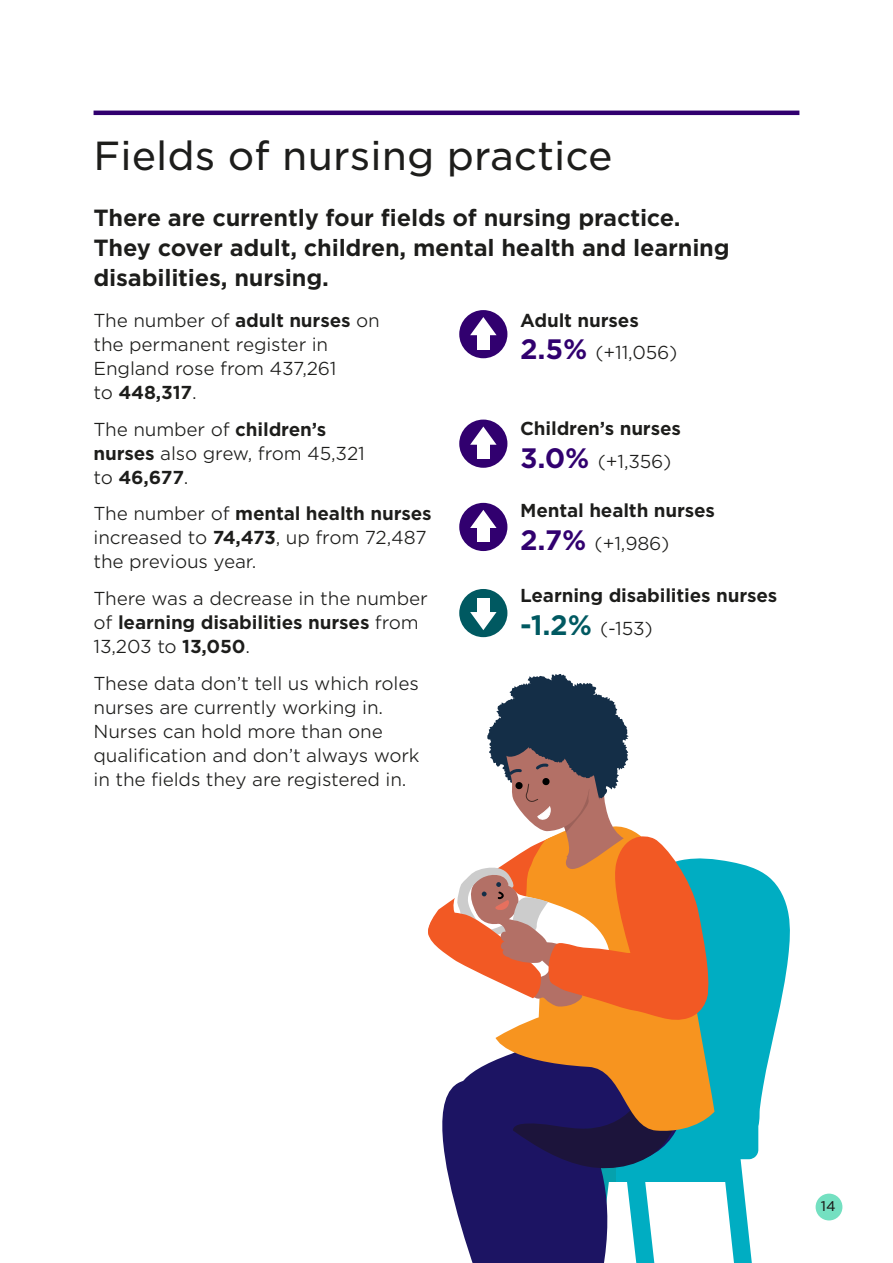
<style>
.page{position:relative;width:893px;height:1263px;background:#fff}
.page>*{position:absolute;margin:0;border:0;box-sizing:border-box;transform-origin:0 0}
.Heading{font:39px "Gotham S Sm";color:#1d1d1b}
.Lead_in{font:700 22.5px/30px "Gotham S Sm";letter-spacing:-.01em;color:#1d1d1b}
.Body_copy_split{font:300 18px/24px "Gotham S Sm";letter-spacing:-.01em;color:#1d1d1b}
.Body_copy_split-2{font:700 18px "Gotham S Sm";letter-spacing:-.01em;color:#1d1d1b}
.Stat_numbers_positiv{font:300 18px "Gotham S Sm";letter-spacing:-.01em;color:#1d1d1b}
.Stat_numbers_negativ{font:300 18px "Gotham S Sm";color:#1d1d1b}
.t1{font:13.5px "Gotham S Sm";color:#1d1d1b}
.s1{font-weight:700}
.s2{font-weight:700;font-size:27px;color:#31006f}
.s3{font-weight:700;font-size:27px;color:#005961}
</style>
<div class="page">
<div style="left:816px;top:1193px;width:26px;height:27px;background:#74e0c1;border-radius:50%"></div>
<hr style="left:94px;top:111px;width:705px;height:4px;background:#31006f">
<div style="left:459px;top:310px;width:48px;height:48px;background:#31006f;border-radius:50%"></div>
<svg style="left:470px;top:317px;width:27px;height:18px"></svg>
<div style="left:477px;top:329px;width:13px;height:20px;background:#fff"></div>
<div style="left:459px;top:420px;width:48px;height:48px;background:#31006f;border-radius:50%"></div>
<svg style="left:470px;top:426px;width:27px;height:19px"></svg>
<div style="left:477px;top:438px;width:13px;height:20px;background:#fff"></div>
<div style="left:459px;top:503px;width:48px;height:48px;background:#31006f;border-radius:50%"></div>
<svg style="left:470px;top:510px;width:27px;height:18px"></svg>
<div style="left:477px;top:522px;width:13px;height:20px;background:#fff"></div>
<div style="left:459px;top:589px;width:48px;height:48px;background:#005961;border-radius:50%"></div>
<svg style="left:470px;top:612px;width:27px;height:18px"></svg>
<div style="left:477px;top:598px;width:13px;height:20px;background:#fff"></div>
<svg style="left:714px;top:859px;width:76px;height:271px;fill:#00adc2"></svg>
<svg style="left:442px;top:1052px;width:316px;height:211px"></svg>
<svg style="left:496px;top:1024px;width:218px;height:109px;background:#986541"></svg>
<svg style="left:428px;top:674px;width:286px;height:350px"></svg>
<h1 class="Heading" style="left:94px;top:130px;width:521px">Fields of nursing practice</h1>
<p class="Lead_in" style="left:94px;top:202px;width:638px">There are currently four fields of nursing practice.<br>They cover adult, children, mental health and learning disabilities, nursing.</p>
<p class="Body_copy_split" style="left:94px;top:308px;width:288px">The number of <span class="s1">adult nurses</span> on the permanent register in<br>England rose from 437,261<br>to <span class="s1">448,317</span>.</p>
<p class="Body_copy_split" style="left:94px;top:417px;width:273px">The number of <span class="s1">children’s nurses</span> also grew, from 45,321 to <span class="s1">46,677</span>.</p>
<p class="Body_copy_split" style="left:94px;top:501px;width:340px">The number of <span class="s1">mental health nurses </span>increased to <span class="s1">74,473</span>, up from 72,487 the previous year.</p>
<p class="Body_copy_split" style="left:94px;top:586px;width:336px">There was a decrease in the number of <span class="s1">learning disabilities nurses</span> from<br>13,203 to <span class="s1">13,050</span>.</p>
<p class="Body_copy_split" style="left:94px;top:671px;width:328px">These data don’t tell us which roles nurses are currently working in.<br>Nurses can hold more than one qualification and don’t always work in the fields they are registered in.</p>
<p class="Body_copy_split-2" style="left:520px;top:308px;width:120px">Adult nurses</p>
<p class="Stat_numbers_positiv" style="left:520px;top:341px;width:159px"><span class="s2">2.5%</span> (+11,056)</p>
<p class="Body_copy_split-2" style="left:520px;top:416px;width:162px">Children’s nurses</p>
<p class="Stat_numbers_positiv" style="left:520px;top:449px;width:153px"><span class="s2">3.0%</span> (+1,356)</p>
<p class="Body_copy_split-2" style="left:520px;top:498px;width:196px">Mental health nurses</p>
<p class="Stat_numbers_positiv" style="left:520px;top:531px;width:151px"><span class="s2">2.7%</span> (+1,986)</p>
<p class="Body_copy_split-2" style="left:520px;top:583px;width:259px">Learning disabilities nurses</p>
<p class="Stat_numbers_negativ" style="left:520px;top:616px;width:134px"><span class="s3">-1.2%</span> (-153)</p>
<p class="t1" style="left:821px;top:1197px;width:16px">14</p>
</div>
